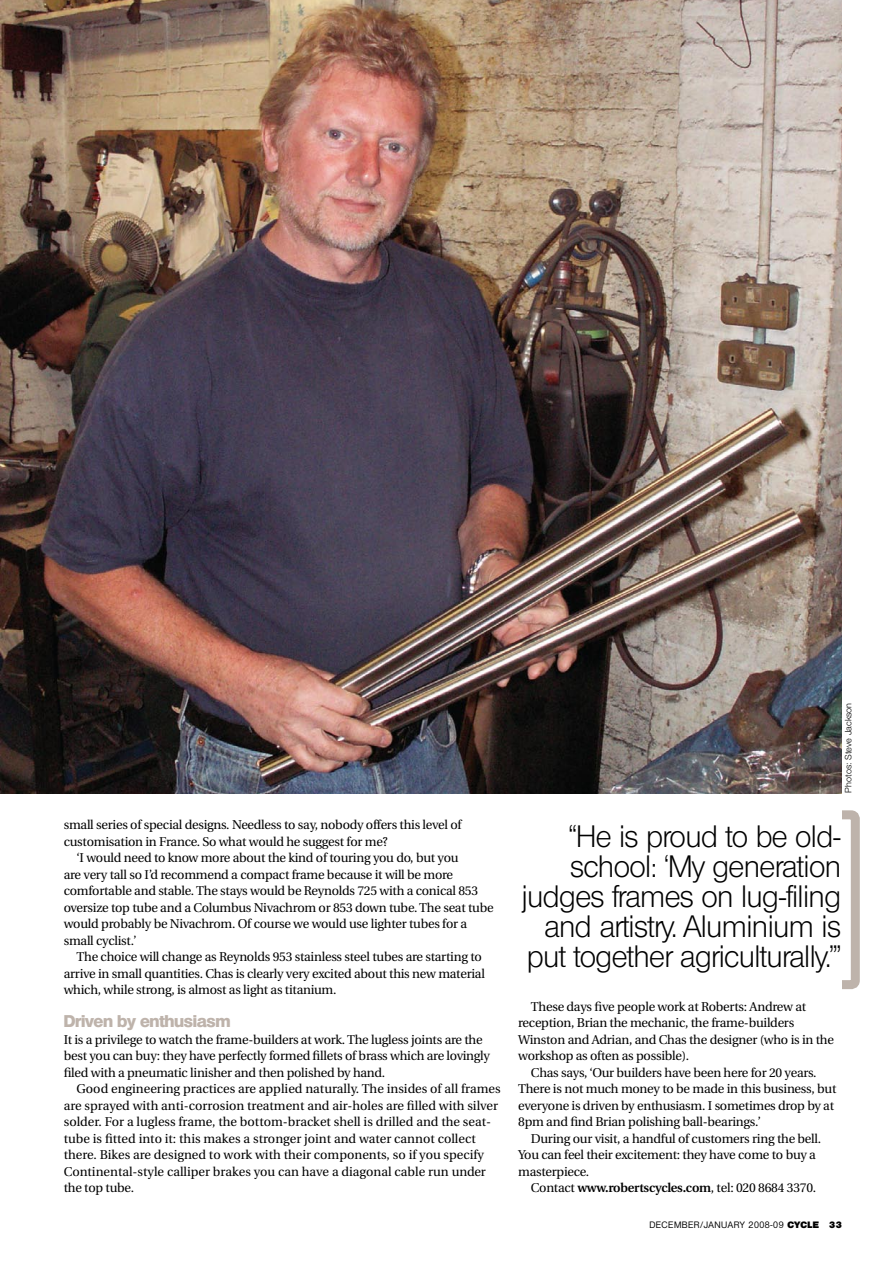
<style>
.page{position:relative;width:893px;height:1263px;background:#fff}
.page>*{position:absolute;margin:0;border:0;box-sizing:border-box;transform-origin:0 0}
._2ndPara{font:300 30px/30px "Olympia";letter-spacing:-.02em;color:#000;text-align:right}
._2ndPara-2{font:800 16.5px "Olympia";letter-spacing:-.02em;color:#beb3ab}
._2ndPara-3{font:12.75px/16.5px "Utopia";letter-spacing:-.02em;color:#000}
._2ndPara-4{font:12.75px/16.5px "Utopia";color:#000}
.t1{font:500 9px "Olympia";letter-spacing:.05em;color:#000}
.t2{font:300 9px "Helvetica Neue";color:#000}
.s1{font-weight:600}
.s2{font-weight:800}
</style>
<div class="page">
<img style="left:0;top:0;width:842px;height:793px">
<div style="left:774px;top:810px;width:86px;height:179px;border:9px solid #beb3ab;border-radius:4px"></div>
<div style="left:510px;top:805px;width:332px;height:189px;background:#fff"></div>
<p class="_2ndPara-3" style="left:64px;top:817px;width:399px">small series of special designs. Needless to say, nobody offers this level of customisation in France. So what would he suggest for me?</p>
<p class="_2ndPara-3" style="left:64px;top:850px;width:431px;text-indent:13px">‘I would need to know more about the kind of touring you do, but you<br>are very tall so I’d recommend a compact frame because it will be more comfortable and stable. The stays would be Reynolds 725 with a conical 853 oversize top tube and a Columbus Nivachrom or 853 down tube. The seat tube would probably be Nivachrom. Of course we would use lighter tubes for a small cyclist.’</p>
<p class="_2ndPara-3" style="left:64px;top:949px;width:423px;text-indent:13px">The choice will change as Reynolds 953 stainless steel tubes are starting to arrive in small quantities. Chas is clearly very excited about this new material which, while strong, is almost as light as titanium.</p>
<p class="_2ndPara-2" style="left:64px;top:1012px;width:168px">Driven by enthusiasm</p>
<p class="_2ndPara-3" style="left:64px;top:1031px;width:428px">It is a privilege to watch the frame-builders at work. The lugless joints are the best you can buy: they have perfectly formed fillets of brass which are lovingly filed with a pneumatic linisher and then polished by hand.</p>
<p class="_2ndPara-4" style="left:64px;top:1081px;width:438px;text-indent:13px">Good engineering practices are applied naturally. The insides of all frames are sprayed with anti-corrosion treatment and air-holes are filled with silver solder. For a lugless frame, the bottom-bracket shell is drilled and the seat&shy;tube is fitted into it: this makes a stronger joint and water cannot collect there. Bikes are designed to work with their components, so if you specify Continental-style calliper brakes you can have a diagonal cable run under the top tube.</p>
<p class="t2" style="left:843px;top:793px;width:91px;rotate:-90deg">Photos: Steve Jackson</p>
<p class="_2ndPara" style="left:521px;top:821px;width:321px">“He is proud to be old&shy;school: ‘My generation judges frames on lug-filing and artistry. Aluminium is put together agriculturally.’”</p>
<p class="_2ndPara-3" style="left:518px;top:998px;width:317px;text-indent:13px">These days five people work at Roberts: Andrew at reception, Brian the mechanic, the frame-builders Winston and Adrian, and Chas the designer (who is in the workshop as often as possible).</p>
<p class="_2ndPara-3" style="left:518px;top:1064px;width:320px;text-indent:13px">Chas says, ‘Our builders have been here for 20 years.<br>There is not much money to be made in this business, but everyone is driven by enthusiasm. I sometimes drop by at 8pm and find Brian polishing ball-bearings.’</p>
<p class="_2ndPara-3" style="left:518px;top:1130px;width:305px;text-indent:13px">During our visit, a handful of customers ring the bell.<br>You can feel their excitement: they have come to buy a masterpiece.</p>
<p class="_2ndPara-3" style="left:531px;top:1180px;width:287px">Contact <span class="s1">www.robertscycles.com</span>, tel: 020 8684 3370.</p>
<p class="t1" style="left:649px;top:1219px;width:194px">DECEMBER/JANUARY 2008-09 <span class="s2">CYCLE 33</span></p>
</div>
